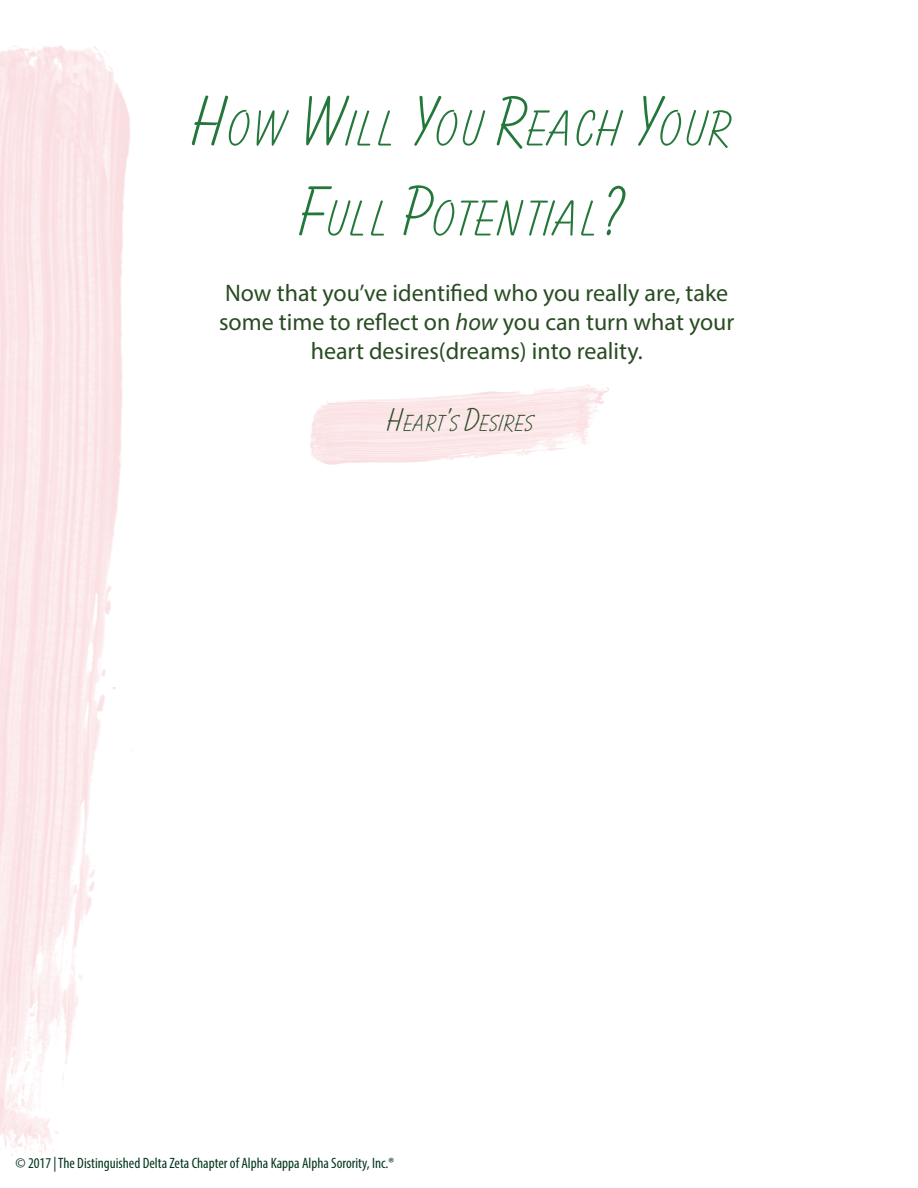
<style>
.page{position:relative;width:918px;height:1188px;background:#fff}
.page>*{position:absolute;margin:0;border:0;box-sizing:border-box;transform-origin:0 0}
.t1{font:300 75px/90px "Balloon URW";color:#24773b;text-align:center}
.t2{font:300 34.5px "Balloon URW";letter-spacing:-.005em;color:#294c23}
.t3{font:24px/28.8px "Myriad Pro";color:#294c23;text-align:center}
.t4{font:condensed 15px "Myriad Pro";color:#02361e}
.s1{font-style:italic}
</style>
<div class="page">
<img style="left:0;top:45px;width:133px;height:1111px">
<p class="t1" style="left:188px;top:78px;width:543px">How Will You Reach Your<br>Full Potential?</p>
<p class="t3" style="left:219px;top:278px;width:517px">Now that you’ve identified who you really are, take some time to reflect on <span class="s1">how</span> you can turn what your heart desires(dreams) into reality.</p>
<p class="t2" style="left:386px;top:402px;width:148px">Heart’s Desires</p>
<p class="t4" style="left:16px;top:1154px;width:380px">© 2017 | The Distinguished Delta Zeta Chapter of Alpha Kappa Alpha Sorority, Inc.®</p>
</div>
